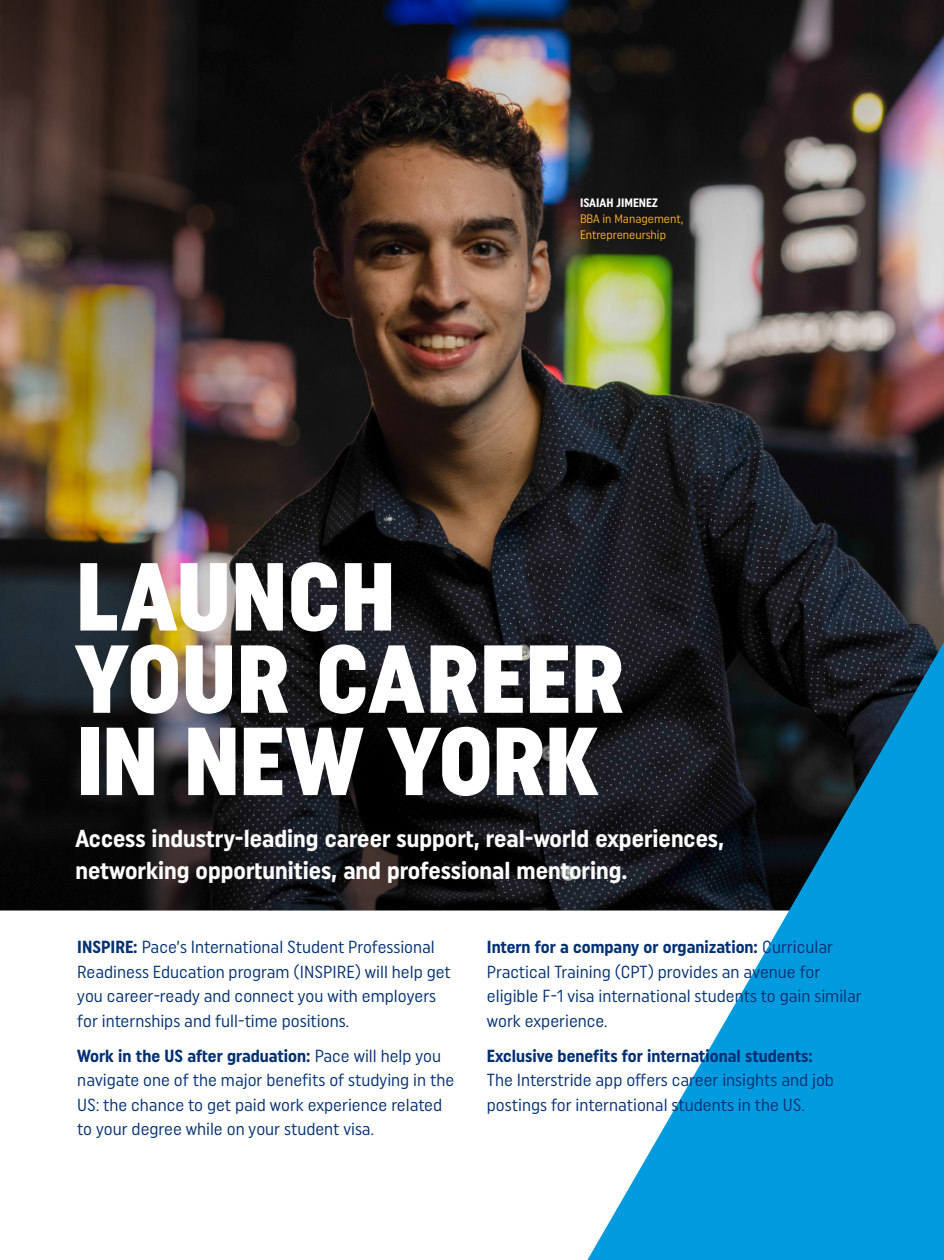
<style>
.page{position:relative;width:944px;height:1260px;background:#fff}
.page>*{position:absolute;margin:0;border:0;box-sizing:border-box;transform-origin:0 0}
.t1{font:900 condensed 96.25px/82.2px "Uniform";letter-spacing:-.005em;color:#fff}
.t2{font:700 condensed 24.5px/31.5px "Uniform";color:#fff}
.t3{font:condensed 17.5px/24.5px "Uniform";color:#002f73}
.t4{font:condensed 12.25px "Uniform";color:#ffb622}
.t5{font:700 condensed 12.25px "Uniform";color:#fff}
.s1{font-weight:700}
</style>
<div class="page">
<img style="left:0;top:0;width:944px;height:910px">
<svg style="left:578px;top:615px;width:366px;height:645px;fill:#059bde"></svg>
<p class="t5" style="left:580px;top:196px;width:79px">ISAIAH JIMENEZ</p>
<p class="t4" style="left:580px;top:211px;width:105px">BBA in Management,</p>
<p class="t4" style="left:580px;top:227px;width:88px">Entrepreneurship</p>
<p class="t1" style="left:76px;top:554px;width:549px">LAUNCH<br>YOUR CAREER</p>
<p class="t1" style="left:76px;top:719px;width:524px">IN NEW YORK</p>
<p class="t2" style="left:76px;top:822px;width:650px">Access industry-leading career support, real-world experiences, networking opportunities, and professional mentoring.</p>
<p class="t3" style="left:77px;top:934px;width:375px"><span class="s1">INSPIRE:</span> Pace’s International Student Professional Readiness Education program (INSPIRE) will help get you career-ready and connect you with employers for internships and full-time positions.</p>
<p class="t3" style="left:77px;top:1043px;width:378px"><span class="s1">Work in the US after graduation:</span> Pace will help you navigate one of the major benefits of studying in the US: the chance to get paid work experience related to your degree while on your student visa.</p>
<p class="t3" style="left:487px;top:934px;width:376px"><span class="s1">Intern for a company or organization:</span> Curricular Practical Training (CPT) provides an avenue for eligible F-1 visa international students to gain similar work experience.</p>
<p class="t3" style="left:487px;top:1043px;width:349px"><span class="s1">Exclusive benefits for international students:<br></span>The Interstride app offers career insights and job postings for international students in the US.</p>
</div>
